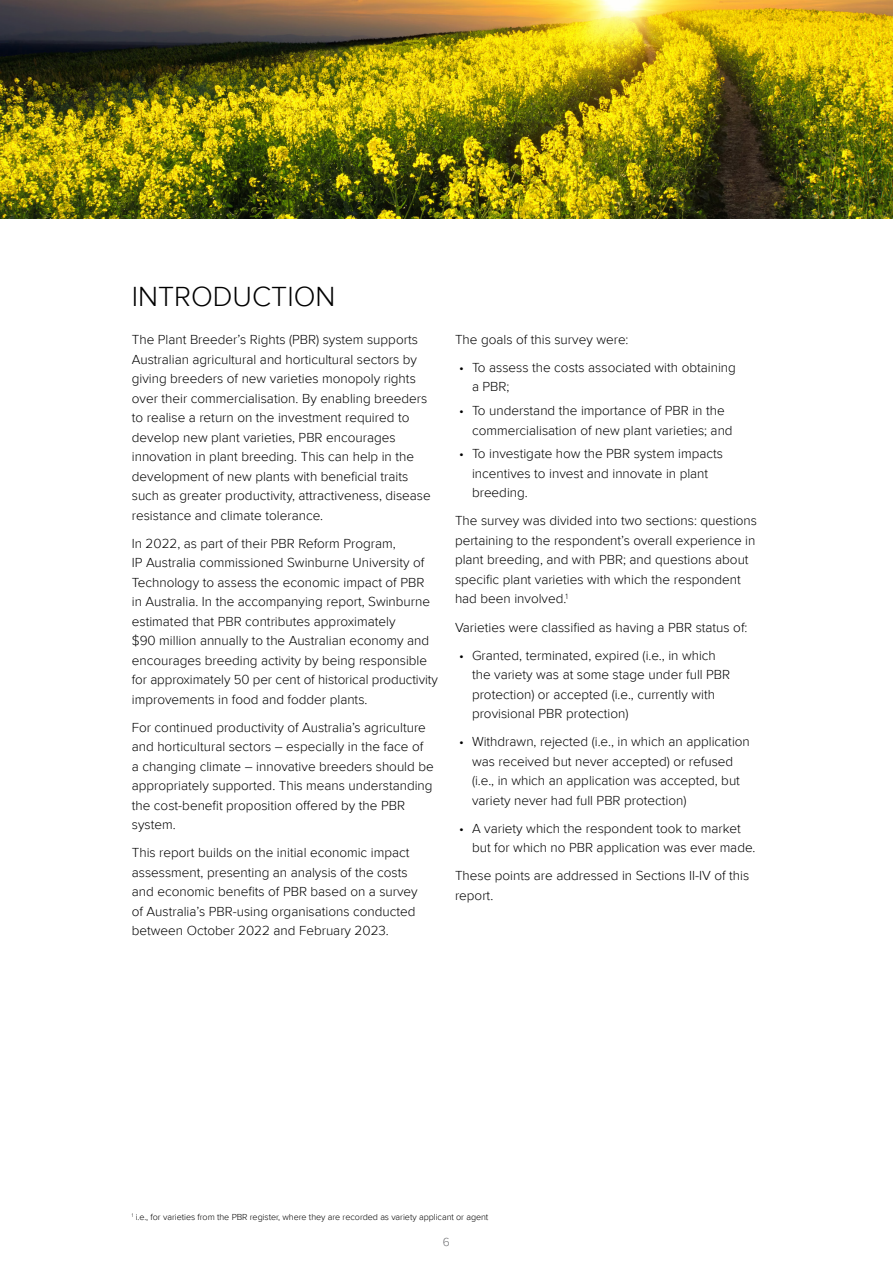
<style>
.page{position:relative;width:893px;height:1263px;background:#fff}
.page>*{position:absolute;margin:0;border:0;box-sizing:border-box;transform-origin:0 0}
.t1{font:300 28.5px "Proxima Nova";color:#000}
.t2{font:300 13.5px/19.5px "Proxima Nova";color:#000}
.t3{font:300 12px "Proxima Nova";color:#6d6e71}
.t4{font:300 9px "Proxima Nova";letter-spacing:-.005em;color:#000}
</style>
<div class="page">
<img style="left:0;top:0;width:893px;height:219px">
<h1 class="t1" style="left:132px;top:280px;width:205px">INTRODUCTION</h1>
<p class="t2" style="left:132px;top:330px;width:300px">The Plant Breeder’s Rights (PBR) system supports Australian agricultural and horticultural sectors by giving breeders of new varieties monopoly rights over their commercialisation. By enabling breeders to realise a return on the investment required to develop new plant varieties, PBR encourages innovation in plant breeding. This can help in the development of new plants with beneficial traits such as greater productivity, attractiveness, disease resistance and climate tolerance.</p>
<p class="t2" style="left:132px;top:534px;width:308px">In 2022, as part of their PBR Reform Program,<br>IP Australia commissioned Swinburne University of Technology to assess the economic impact of PBR in Australia. In the accompanying report, Swinburne estimated that PBR contributes approximately<br>$90 million annually to the Australian economy and encourages breeding activity by being responsible for approximately 50 per cent of historical productivity improvements in food and fodder plants.</p>
<p class="t2" style="left:132px;top:718px;width:303px">For continued productivity of Australia’s agriculture and horticultural sectors – especially in the face of<br>a changing climate – innovative breeders should be appropriately supported. This means understanding the cost-benefit proposition offered by the PBR system.</p>
<p class="t2" style="left:132px;top:843px;width:287px">This report builds on the initial economic impact assessment, presenting an analysis of the costs and economic benefits of PBR based on a survey of Australia’s PBR-using organisations conducted between October 2022 and February 2023.</p>
<p class="t2" style="left:455px;top:330px;width:175px">The goals of this survey were:</p>
<p class="t2" style="left:472px;top:358px;width:265px;text-indent:-13px">• To assess the costs associated with obtaining a PBR;</p>
<p class="t2" style="left:472px;top:401px;width:262px;text-indent:-13px">• To understand the importance of PBR in the commercialisation of new plant varieties; and</p>
<p class="t2" style="left:472px;top:445px;width:252px;text-indent:-13px">• To investigate how the PBR system impacts incentives to invest and innovate in plant breeding.</p>
<p class="t2" style="left:455px;top:512px;width:304px">The survey was divided into two sections: questions pertaining to the respondent’s overall experience in plant breeding, and with PBR; and questions about specific plant varieties with which the respondent had been involved.<sup>1</sup></p>
<p class="t2" style="left:455px;top:618px;width:294px">Varieties were classified as having a PBR status of:</p>
<p class="t2" style="left:472px;top:646px;width:260px;text-indent:-13px">• Granted, terminated, expired (i.e., in which the variety was at some stage under full PBR protection) or accepted (i.e., currently with provisional PBR protection)</p>
<p class="t2" style="left:472px;top:732px;width:279px;text-indent:-13px">• Withdrawn, rejected (i.e., in which an application was received but never accepted) or refused (i.e., in which an application was accepted, but variety never had full PBR protection)</p>
<p class="t2" style="left:472px;top:819px;width:285px;text-indent:-13px">• A variety which the respondent took to market but for which no PBR application was ever made.</p>
<p class="t2" style="left:455px;top:866px;width:296px">These points are addressed in Sections II-IV of this report.</p>
<p class="t4" style="left:132px;top:1212px;width:358px"><sup>1</sup> i.e., for varieties from the PBR register, where they are recorded as variety applicant or agent</p>
<p class="t3" style="left:443px;top:1235px;width:9px">6</p>
</div>
